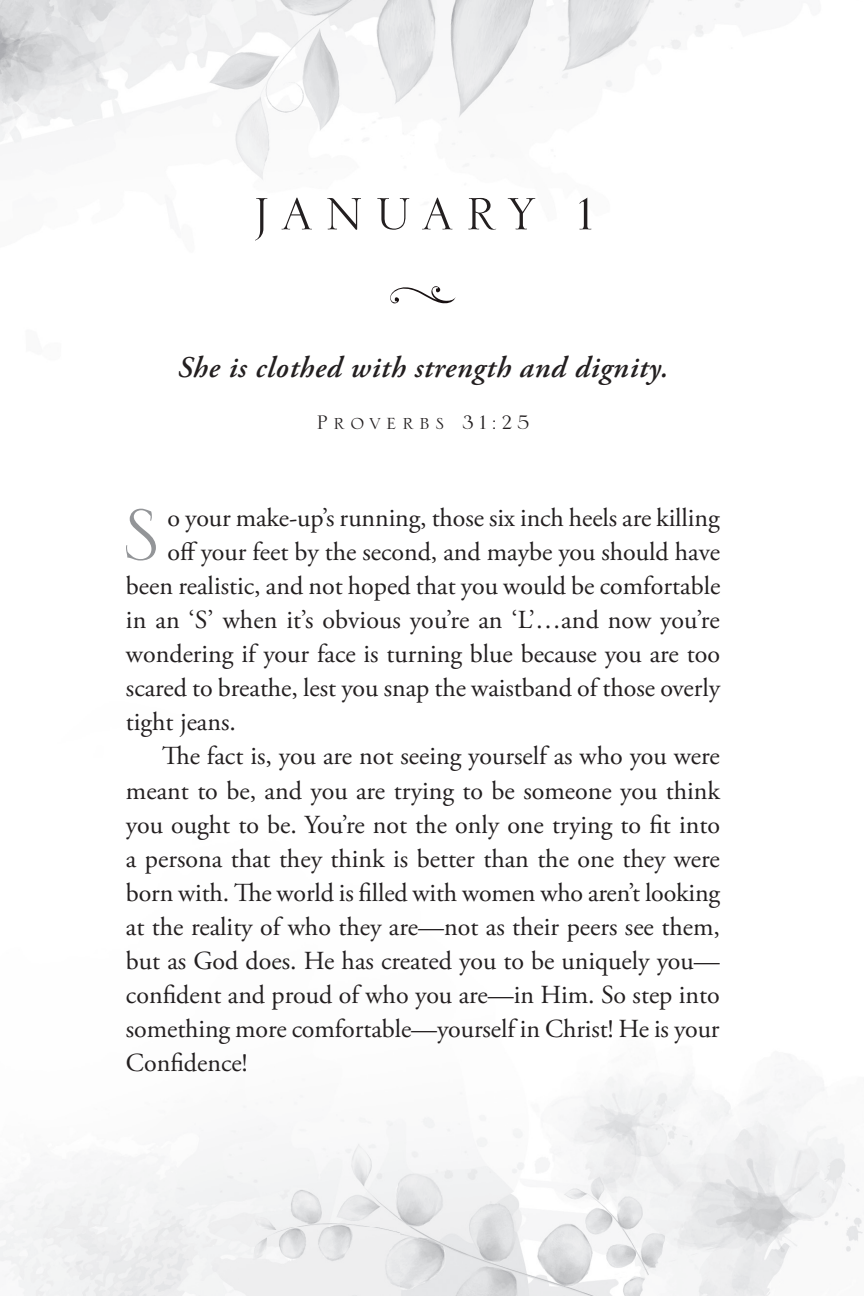
<style>
.page{position:relative;width:864px;height:1296px;background:#fff}
.page>*{position:absolute;margin:0;border:0;box-sizing:border-box;transform-origin:0 0}
.t1{font:97.8px "Serlio LT Std";color:#939598}
.t2{font:60px "Serlio LT Std";letter-spacing:.2em;color:#231f20}
.t3{font:italic 600 30px "Adobe Garamond Pro";letter-spacing:.025em;color:#231f20}
.t4{font:26px "Adobe Garamond Pro";color:#231f20}
.t5{font:26px "Serlio LT Std";letter-spacing:.2em;color:#231f20}
</style>
<div class="page">
<img style="left:0;top:0;width:863px;height:1296px">
<svg style="left:387px;top:283px;width:69px;height:24px"></svg>
<h2 class="t2" style="left:253px;top:184px;width:342px">JANUARY 1</h2>
<p class="t3" style="left:178px;top:351px;width:492px">She is clothed with strength and dignity.</p>
<p class="t5" style="left:316px;top:410px;width:215px">Proverbs 31:25</p>
<h1 class="t1" style="left:122px;top:487px;width:40px">S</h1>
<p class="t4" style="left:168px;top:503px;width:554px">o your make-up’s running, those six inch heels are killing</p>
<p class="t4" style="left:168px;top:537px;width:554px">off your feet by the second, and maybe you should have</p>
<p class="t4" style="left:126px;top:571px;width:596px">been realistic, and not hoped that you would be comfortable</p>
<p class="t4" style="left:126px;top:605px;width:595px">in an ‘S’ when it’s obvious you’re an ‘L’…and now you’re</p>
<p class="t4" style="left:126px;top:639px;width:595px">wondering if your face is turning blue because you are too</p>
<p class="t4" style="left:126px;top:673px;width:596px">scared to breathe, lest you snap the waistband of those overly</p>
<p class="t4" style="left:126px;top:707px;width:112px">tight jeans.</p>
<p class="t4" style="left:162px;top:741px;width:559px">The fact is, you are not seeing yourself as who you were</p>
<p class="t4" style="left:126px;top:775px;width:596px">meant to be, and you are trying to be someone you think</p>
<p class="t4" style="left:126px;top:809px;width:595px">you ought to be. You’re not the only one trying to fit into</p>
<p class="t4" style="left:126px;top:843px;width:595px">a persona that they think is better than the one they were</p>
<p class="t4" style="left:126px;top:877px;width:596px">born with. The world is filled with women who aren’t looking</p>
<p class="t4" style="left:126px;top:911px;width:596px">at the reality of who they are—not as their peers see them,</p>
<p class="t4" style="left:126px;top:945px;width:595px">but as God does. He has created you to be uniquely you—</p>
<p class="t4" style="left:126px;top:979px;width:595px">confident and proud of who you are—in Him. So step into</p>
<p class="t4" style="left:126px;top:1013px;width:595px">something more comfortable—yourself in Christ! He is your</p>
<p class="t4" style="left:126px;top:1047px;width:123px">Confidence!</p>
</div>
